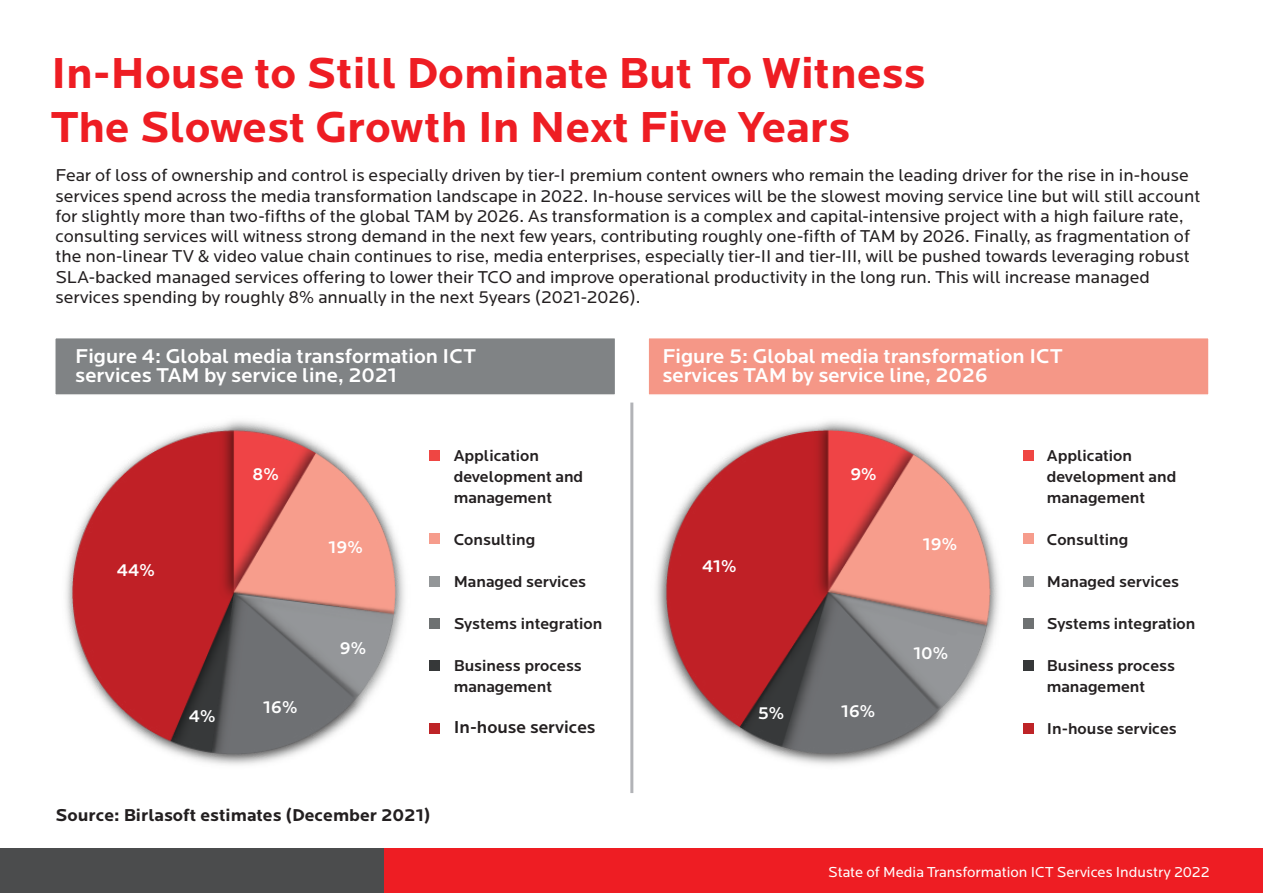
<style>
.page{position:relative;width:1263px;height:893px;background:#fff}
.page>*{position:absolute;margin:0;border:0;box-sizing:border-box;transform-origin:0 0}
.t1{font:700 45px/54px "Locator";color:#ee1d23}
.t2{font:500 20.85px/19.5px "Locator";color:#fff}
.t3{font:500 18px "Locator";color:#231f20}
.t4{font:17.85px/20.2px "Locator";color:#231f20}
.t5{font:700 17.85px "Locator";color:#231f20}
.t6{font:500 17.85px "Locator";color:#fff}
.t7{font:500 16.35px/21px "Locator";color:#231f20}
.t8{font:15px "Locator";color:#fff}
</style>
<div class="page">
<div style="left:383px;top:848px;width:880px;height:45px;background:#ee1d23"></div>
<div style="left:0;top:848px;width:383px;height:45px;background:#4b4c4d"></div>
<hr style="left:630px;top:403px;width:3px;height:390px;background:#b2b3b7">
<div style="left:54px;top:337px;width:562px;height:59px;background:#808385;border:2px solid #fff"></div>
<div style="left:647px;top:337px;width:563px;height:59px;background:#f59787;border:2px solid #fff"></div>
<img style="left:66px;top:421px;width:339px;height:344px">
<img style="left:656px;top:421px;width:343px;height:344px">
<div style="left:430px;top:450px;width:10px;height:10px;background:#ef4643"></div>
<div style="left:430px;top:724px;width:10px;height:10px;background:#be2427"></div>
<div style="left:1023px;top:724px;width:10px;height:10px;background:#be2427"></div>
<div style="left:430px;top:576px;width:10px;height:11px;background:#939698"></div>
<div style="left:430px;top:618px;width:10px;height:11px;background:#6e7172"></div>
<div style="left:430px;top:660px;width:10px;height:11px;background:#363839"></div>
<div style="left:430px;top:533px;width:10px;height:11px;background:#f69c8c"></div>
<div style="left:1023px;top:450px;width:10px;height:10px;background:#ef4643"></div>
<div style="left:1023px;top:576px;width:10px;height:11px;background:#939698"></div>
<div style="left:1023px;top:618px;width:10px;height:11px;background:#6e7172"></div>
<div style="left:1023px;top:660px;width:10px;height:11px;background:#363839"></div>
<div style="left:1023px;top:533px;width:10px;height:11px;background:#f69c8c"></div>
<h1 class="t1" style="left:51px;top:47px;width:876px">In-House to Still Dominate But To Witness<br>The Slowest Growth In Next Five Years</h1>
<p class="t4" style="left:56px;top:166px;width:1146px">Fear of loss of ownership and control is especially driven by tier-I premium content owners who remain the leading driver for the rise in in-house services spend across the media transformation landscape in 2022. In-house services will be the slowest moving service line but will still account for slightly more than two-fifths of the global TAM by 2026. As transformation is a complex and capital-intensive project with a high failure rate, consulting services will witness strong demand in the next few years, contributing roughly one-fifth of TAM by 2026. Finally, as fragmentation of the non-linear TV &amp; video value chain continues to rise, media enterprises, especially tier-II and tier-III, will be pushed towards leveraging robust SLA-backed managed services offering to lower their TCO and improve operational productivity in the long run. This will increase managed services spending by roughly 8% annually in the next 5years (2021-2026).</p>
<p class="t2" style="left:75px;top:347px;width:402px">Figure 4: Global media transformation ICT services TAM by service line, 2021</p>
<p class="t2" style="left:662px;top:347px;width:402px">Figure 5: Global media transformation ICT services TAM by service line, 2026</p>
<p class="t7" style="left:454px;top:445px;width:131px">Application development and management</p>
<p class="t7" style="left:454px;top:529px;width:83px">Consulting</p>
<p class="t7" style="left:454px;top:571px;width:134px">Managed services</p>
<p class="t7" style="left:454px;top:613px;width:150px">Systems integration</p>
<p class="t7" style="left:454px;top:655px;width:130px">Business process management</p>
<p class="t3" style="left:454px;top:717px;width:143px">In-house services</p>
<p class="t6" style="left:253px;top:464px;width:28px">8%</p>
<p class="t6" style="left:850px;top:464px;width:28px">9%</p>
<p class="t6" style="left:329px;top:538px;width:36px">19%</p>
<p class="t6" style="left:923px;top:535px;width:36px">19%</p>
<p class="t6" style="left:117px;top:560px;width:40px">44%</p>
<p class="t6" style="left:702px;top:556px;width:36px">41%</p>
<p class="t6" style="left:340px;top:638px;width:28px">9%</p>
<p class="t6" style="left:913px;top:643px;width:37px">10%</p>
<p class="t6" style="left:263px;top:697px;width:36px">16%</p>
<p class="t6" style="left:758px;top:703px;width:28px">5%</p>
<p class="t6" style="left:841px;top:701px;width:36px">16%</p>
<p class="t6" style="left:189px;top:706px;width:29px">4%</p>
<p class="t5" style="left:56px;top:804px;width:377px">Source: Birlasoft estimates (December 2021)</p>
<p class="t7" style="left:1047px;top:445px;width:131px">Application development and management</p>
<p class="t7" style="left:1047px;top:529px;width:83px">Consulting</p>
<p class="t7" style="left:1047px;top:571px;width:134px">Managed services</p>
<p class="t7" style="left:1047px;top:613px;width:150px">Systems integration</p>
<p class="t7" style="left:1047px;top:655px;width:130px">Business process management</p>
<p class="t7" style="left:1047px;top:718px;width:131px">In-house services</p>
<p class="t8" style="left:828px;top:864px;width:383px">State of Media Transformation ICT Services Industry 2022</p>
</div>
